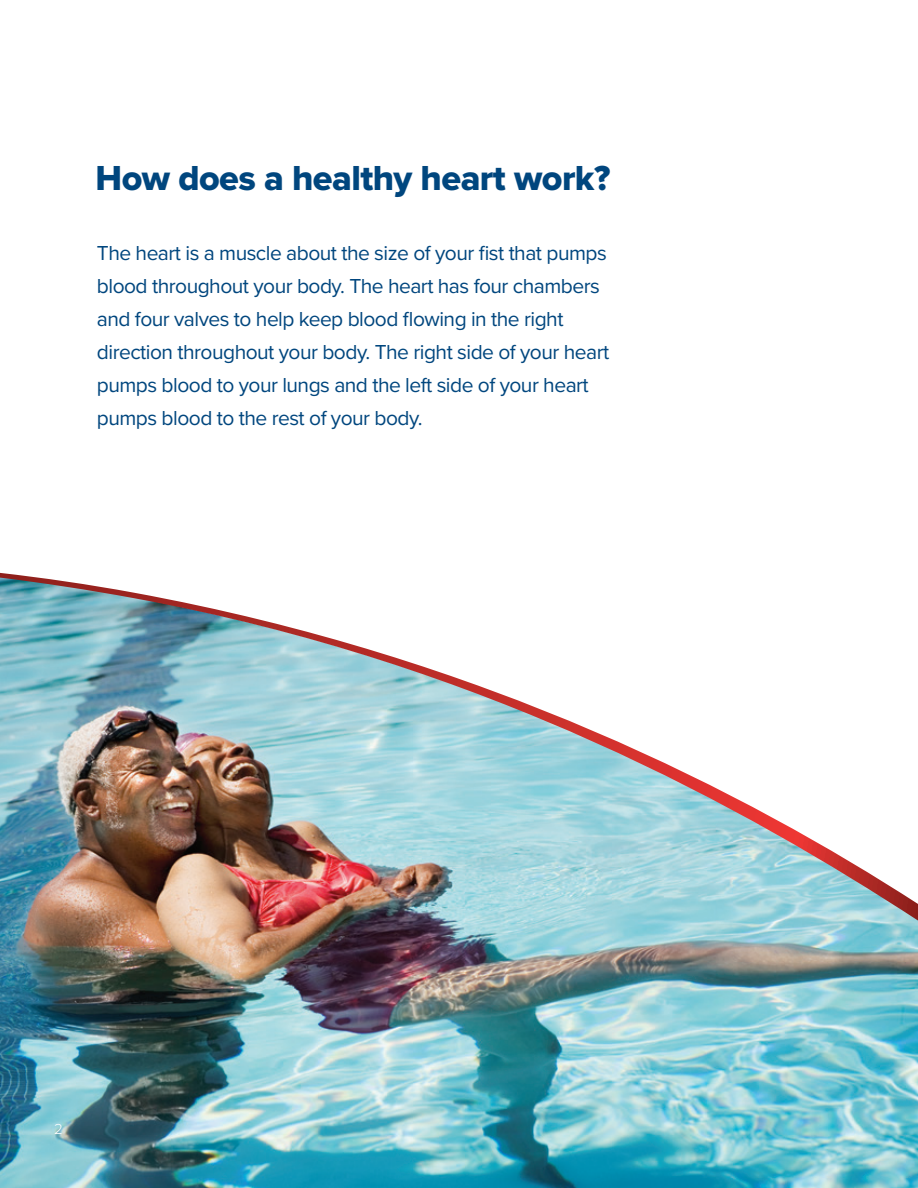
<style>
.page{position:relative;width:918px;height:1188px;background:#fff}
.page>*{position:absolute;margin:0;border:0;box-sizing:border-box;transform-origin:0 0}
.BOLDL_CYAN_HEAD{font:36px "Proxima Nova Extrabld";letter-spacing:-.015em;color:#00467e}
.intro_paragraph{font:21px/33px "Proxima Nova";letter-spacing:-.025em;color:#00467e}
.t1{font:300 15px "Proxima Nova";color:#fff}
</style>
<div class="page">
<img style="left:0;top:921px;width:918px;height:267px">
<img style="left:0;top:573px;width:918px;height:348px">
<p class="BOLDL_CYAN_HEAD" style="left:96px;top:152px;width:516px">How does a healthy heart work?</p>
<p class="intro_paragraph" style="left:97px;top:235px;width:514px">The heart is a muscle about the size of your fist that pumps blood throughout your body. The heart has four chambers and four valves to help keep blood flowing in the right direction throughout your body. The right side of your heart pumps blood to your lungs and the left side of your heart pumps blood to the rest of your body.</p>
<p class="t1" style="left:54px;top:1118px;width:10px">2</p>
</div>
